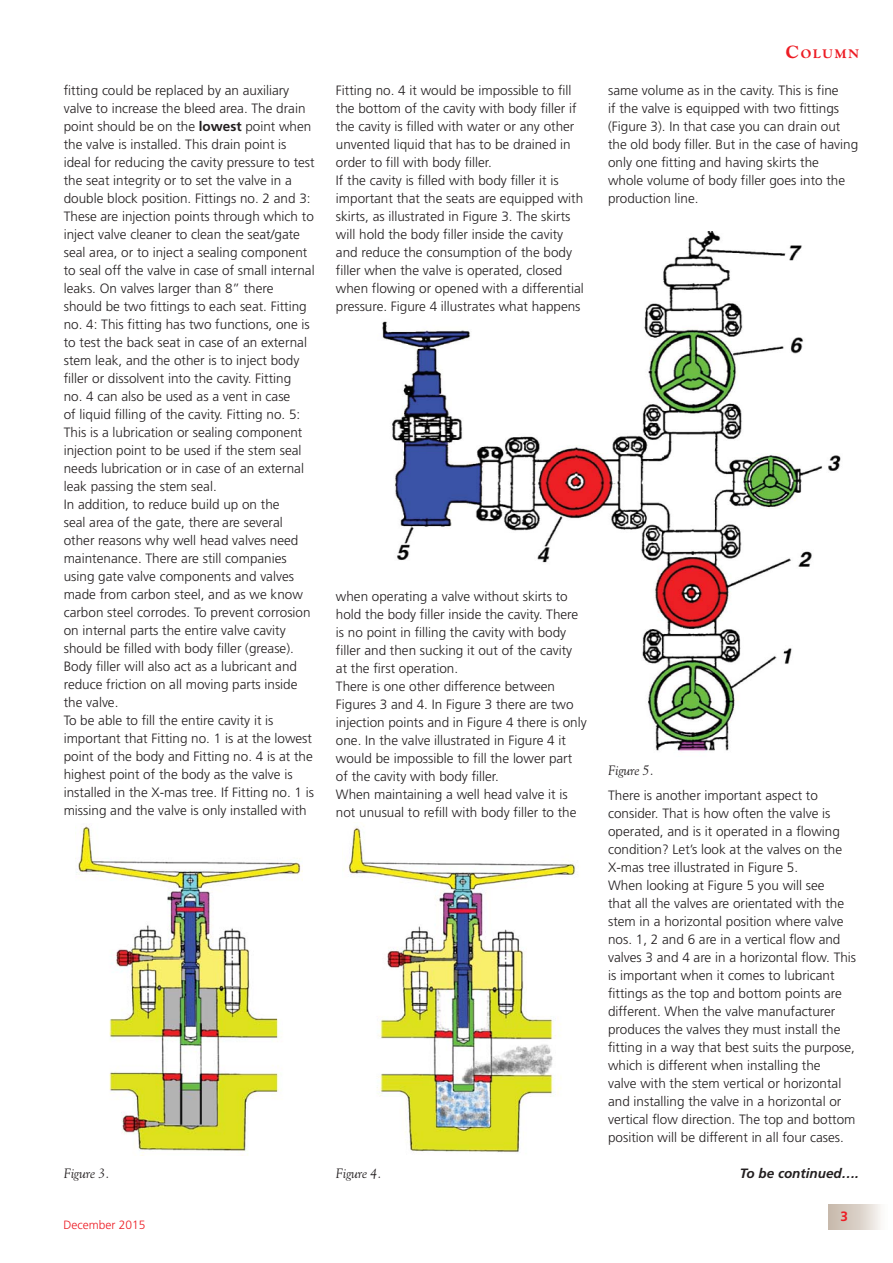
<style>
.page{position:relative;width:893px;height:1263px;background:#fff}
.page>*{position:absolute;margin:0;border:0;box-sizing:border-box;transform-origin:0 0}
.t1{font:300 13.5px/18px "Frutiger";color:#231f20}
.t2{font:italic 13.5px "Goudy";letter-spacing:-.01em;color:#231f20}
.t3{font:italic 700 13.5px "Frutiger";color:#231f20}
.t4{font:700 13.5px "Frutiger";color:#ed1c24}
.t5{font:800 12.6px "Goudy";letter-spacing:.145em;color:#ed1c24}
.t6{font:300 12px "Frutiger";color:#ed1c24}
.s1{font-weight:700}
.s2{font-size:18px}
</style>
<div class="page">
<div style="left:828px;top:1204px;width:60px;height:25px;background:linear-gradient(to right,#c2b2a3,#faf9f7)"></div>
<img style="left:76px;top:826px;width:226px;height:329px">
<img style="left:343px;top:827px;width:233px;height:326px">
<img style="left:382px;top:231px;width:459px;height:521px">
<p class="t1" style="left:64px;top:83px;width:252px">fitting could be replaced by an auxiliary valve to increase the bleed area. The drain point should be on the <span class="s1">lowest</span> point when the valve is installed. This drain point is ideal for reducing the cavity pressure to test the seat integrity or to set the valve in a double block position. Fittings no. 2 and 3:<br>These are injection points through which to inject valve cleaner to clean the seat/gate seal area, or to inject a sealing component to seal off the valve in case of small internal leaks. On valves larger than 8” there should be two fittings to each seat. Fitting no. 4: This fitting has two functions, one is to test the back seat in case of an external stem leak, and the other is to inject body filler or dissolvent into the cavity. Fitting<br>no. 4 can also be used as a vent in case<br>of liquid filling of the cavity. Fitting no. 5:<br>This is a lubrication or sealing component injection point to be used if the stem seal needs lubrication or in case of an external leak passing the stem seal.<br>In addition, to reduce build up on the<br>seal area of the gate, there are several other reasons why well head valves need maintenance. There are still companies using gate valve components and valves made from carbon steel, and as we know carbon steel corrodes. To prevent corrosion on internal parts the entire valve cavity should be filled with body filler (grease).<br>Body filler will also act as a lubricant and reduce friction on all moving parts inside the valve.<br>To be able to fill the entire cavity it is important that Fitting no. 1 is at the lowest point of the body and Fitting no. 4 is at the highest point of the body as the valve is installed in the X-mas tree. If Fitting no. 1 is missing and the valve is only installed with</p>
<p class="t1" style="left:336px;top:83px;width:249px">Fitting no. 4 it would be impossible to fill the bottom of the cavity with body filler if the cavity is filled with water or any other unvented liquid that has to be drained in order to fill with body filler.<br>If the cavity is filled with body filler it is important that the seats are equipped with skirts, as illustrated in Figure 3. The skirts will hold the body filler inside the cavity and reduce the consumption of the body filler when the valve is operated, closed when flowing or opened with a differential pressure. Figure 4 illustrates what happens</p>
<p class="t1" style="left:336px;top:589px;width:252px">when operating a valve without skirts to hold the body filler inside the cavity. There is no point in filling the cavity with body filler and then sucking it out of the cavity at the first operation.<br>There is one other difference between Figures 3 and 4. In Figure 3 there are two injection points and in Figure 4 there is only one. In the valve illustrated in Figure 4 it would be impossible to fill the lower part of the cavity with body filler.<br>When maintaining a well head valve it is not unusual to refill with body filler to the</p>
<p class="t2" style="left:64px;top:1168px;width:47px">Figure 3.</p>
<p class="t2" style="left:336px;top:1168px;width:47px">Figure 4.</p>
<p class="t6" style="left:64px;top:1220px;width:84px">December 2015</p>
<p class="t5" style="left:786px;top:49px;width:75px"><span class="s2">C</span>OLUMN</p>
<p class="t1" style="left:608px;top:83px;width:252px">same volume as in the cavity. This is fine<br>if the valve is equipped with two fittings (Figure 3). In that case you can drain out the old body filler. But in the case of having only one fitting and having skirts the<br>whole volume of body filler goes into the production line.</p>
<p class="t2" style="left:608px;top:765px;width:47px">Figure 5.</p>
<p class="t1" style="left:608px;top:787px;width:250px">There is another important aspect to consider. That is how often the valve is operated, and is it operated in a flowing condition? Let’s look at the valves on the X-mas tree illustrated in Figure 5.<br>When looking at Figure 5 you will see<br>that all the valves are orientated with the stem in a horizontal position where valve nos. 1, 2 and 6 are in a vertical flow and valves 3 and 4 are in a horizontal flow. This is important when it comes to lubricant fittings as the top and bottom points are different. When the valve manufacturer produces the valves they must install the fitting in a way that best suits the purpose, which is different when installing the<br>valve with the stem vertical or horizontal and installing the valve in a horizontal or vertical flow direction. The top and bottom position will be different in all four cases.</p>
<p class="t3" style="left:740px;top:1167px;width:121px">To be continued….</p>
<p class="t4" style="left:840px;top:1211px;width:9px">3</p>
</div>
